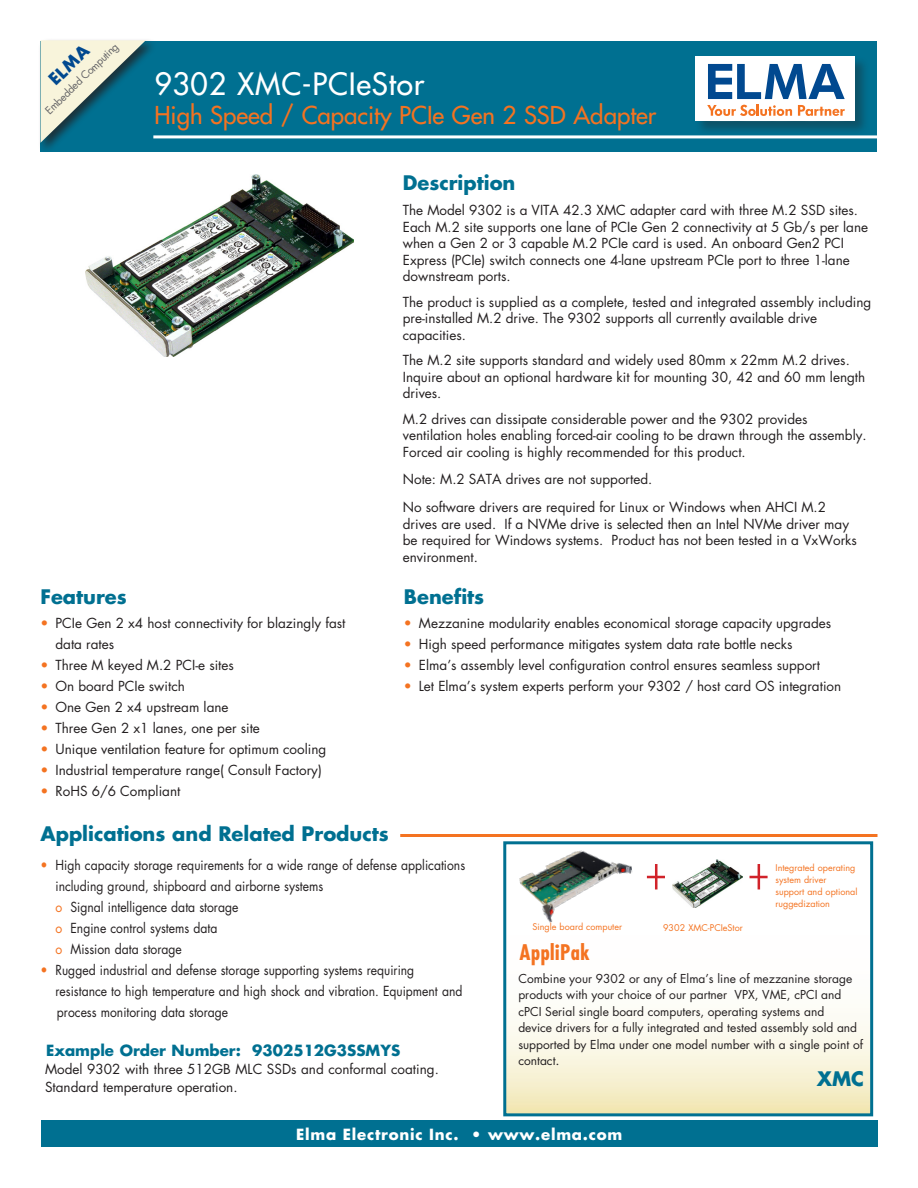
<style>
.page{position:relative;width:918px;height:1188px;background:#fff}
.page>*{position:absolute;margin:0;border:0;box-sizing:border-box;transform-origin:0 0}
.t1{font:500 30px "Futura Std";letter-spacing:.025em;color:#fff}
.t2{font:500 24px "Futura Std";color:#f47321}
.Bullets{font:700 condensed 21px "Futura Std";letter-spacing:.025em;color:#f47321}
.t3{font:700 19.5px "Futura Std";color:#007091}
.t4{font:700 16.5px "Futura Std";color:#014990}
.t5{font:700 15px "Futura Std";color:#007091}
.t6{font:700 15px "Futura Std";letter-spacing:.05em;color:#fff}
.Features_Bullets{font:13.5px/16.5px "Futura Std";color:#231f20}
.Features_Bullets-2{font:13.5px/21px "Futura Std";color:#231f20;scale:.9 1}
.t7{font:12px/16.5px "Futura Std";color:#231f20}
.t8{font:10.5px "Futura Std";color:#636366}
.Bullets-2{font:9px "Futura Std";color:#f47321}
.s1{color:#f47321}
.s2{font-size:13.5px}
</style>
<div class="page">
<div style="left:41px;top:1120px;width:837px;height:28px;background:#007091"></div>
<div style="left:40px;top:41px;width:838px;height:110px;background:#007091"></div>
<hr style="left:153px;top:135px;width:725px;height:3px;background:#fff">
<div style="left:694px;top:56px;width:175px;height:79px;background:#231f20;opacity:.37"></div>
<div style="left:696px;top:57px;width:159px;height:64px;background:#fff"></div>
<svg style="left:707px;top:64px;width:138px;height:52px"></svg>
<div style="left:37px;top:37px;width:120px;height:117px;background:#231f20;opacity:.75"></div>
<svg style="left:40px;top:40px;width:106px;height:103px"></svg>
<hr style="left:400px;top:834px;width:478px;height:3px;background:#f47321">
<svg style="left:507px;top:864px;width:362px;height:248px"></svg>
<div style="left:503px;top:841px;width:370px;height:275px;border:3px solid #007091"></div>
<img style="left:516px;top:842px;width:123px;height:84px">
<hr style="left:655px;top:864px;width:3px;height:25px;background:#d1232a">
<svg style="left:647px;top:876px;width:18px;height:2px"></svg>
<hr style="left:758px;top:864px;width:2px;height:25px;background:#d1232a">
<svg style="left:750px;top:876px;width:18px;height:2px"></svg>
<img style="left:85px;top:175px;width:268px;height:182px">
<img style="left:672px;top:859px;width:70px;height:48px">
<p class="t4" style="left:44px;top:74px;width:50px;rotate:-44deg">ELMA</p>
<p class="t8" style="left:43px;top:107px;width:98px;rotate:-44deg">Embedded Computing</p>
<p class="t1" style="left:154px;top:65px;width:271px">9302 XMC-PCIeStor</p>
<p class="t2" style="left:154px;top:100px;width:503px">High Speed / Capacity PCIe Gen 2 SSD Adapter</p>
<p class="t3" style="left:40px;top:583px;width:88px">Features</p>
<p class="Features_Bullets" style="left:40px;top:615px;width:306px"><span class="s1">•</span> PCIe Gen 2 x4 host connectivity for blazingly fast</p>
<p class="Features_Bullets" style="left:55px;top:636px;width:60px">data rates</p>
<p class="Features_Bullets" style="left:40px;top:657px;width:195px"><span class="s1">•</span> Three M keyed M.2 PCI-e sites</p>
<p class="Features_Bullets" style="left:40px;top:678px;width:146px"><span class="s1">•</span> On board PCIe switch</p>
<p class="Features_Bullets" style="left:40px;top:699px;width:190px"><span class="s1">•</span> One Gen 2 x4 upstream lane</p>
<p class="Features_Bullets" style="left:40px;top:720px;width:221px"><span class="s1">•</span> Three Gen 2 x1 lanes, one per site</p>
<p class="Features_Bullets" style="left:40px;top:741px;width:287px"><span class="s1">•</span> Unique ventilation feature for optimum cooling</p>
<p class="Features_Bullets" style="left:40px;top:762px;width:283px"><span class="s1">•</span> Industrial temperature range( Consult Factory)</p>
<p class="Features_Bullets" style="left:40px;top:783px;width:141px"><span class="s1">•</span> RoHS 6/6 Compliant</p>
<p class="t3" style="left:40px;top:820px;width:350px">Applications and Related Products</p>
<p class="t3" style="left:403px;top:170px;width:114px">Description</p>
<p class="Features_Bullets" style="left:403px;top:202px;width:467px">The Model 9302 is a VITA 42.3 XMC adapter card with three M.2 SSD sites.<br>Each M.2 site supports one lane of PCIe Gen 2 connectivity at 5 Gb/s per lane when a Gen 2 or 3 capable M.2 PCIe card is used. An onboard Gen2 PCI</p>
<p class="Features_Bullets" style="left:403px;top:252px;width:449px">Express (PCIe) switch connects one 4-lane upstream PCIe port to three 1-lane</p>
<p class="Features_Bullets" style="left:403px;top:268px;width:109px">downstream ports.</p>
<p class="Features_Bullets" style="left:403px;top:294px;width:470px">The product is supplied as a complete, tested and integrated assembly including pre-installed M.2 drive. The 9302 supports all currently available drive</p>
<p class="Features_Bullets" style="left:403px;top:327px;width:65px">capacities.</p>
<p class="Features_Bullets" style="left:403px;top:352px;width:449px">The M.2 site supports standard and widely used 80mm x 22mm M.2 drives.</p>
<p class="Features_Bullets" style="left:403px;top:369px;width:464px">Inquire about an optional hardware kit for mounting 30, 42 and 60 mm length</p>
<p class="Features_Bullets" style="left:403px;top:385px;width:40px">drives.</p>
<p class="Features_Bullets" style="left:403px;top:411px;width:406px">M.2 drives can dissipate considerable power and the 9302 provides</p>
<p class="Features_Bullets" style="left:403px;top:427px;width:465px">ventilation holes enabling forced-air cooling to be drawn through the assembly.</p>
<p class="Features_Bullets" style="left:403px;top:444px;width:344px">Forced air cooling is highly recommended for this product.</p>
<p class="Features_Bullets" style="left:403px;top:471px;width:251px">Note: M.2 SATA drives are not supported.</p>
<p class="Features_Bullets" style="left:403px;top:499px;width:456px">No software drivers are required for Linux or Windows when AHCI M.2 drives are used. If a NVMe drive is selected then an Intel NVMe driver may be required for Windows systems. Product has not been tested in a VxWorks environment.</p>
<p class="t3" style="left:404px;top:583px;width:82px">Benefits</p>
<p class="Features_Bullets" style="left:404px;top:615px;width:429px"><span class="s1">•</span> Mezzanine modularity enables economical storage capacity upgrades</p>
<p class="Features_Bullets" style="left:404px;top:636px;width:390px"><span class="s1">•</span> High speed performance mitigates system data rate bottle necks</p>
<p class="Features_Bullets" style="left:404px;top:657px;width:418px"><span class="s1">•</span> Elma’s assembly level configuration control ensures seamless support</p>
<p class="Features_Bullets" style="left:404px;top:678px;width:439px"><span class="s1">•</span> Let Elma’s system experts perform your 9302 / host card OS integration</p>
<p class="Features_Bullets-2" style="left:56px;top:854px;width:457px;text-indent:-15px"><span class="s1">•</span> High capacity storage requirements for a wide range of defense applications including ground, shipboard and airborne systems</p>
<p class="Features_Bullets-2" style="left:56px;top:896px;width:205px"><span class="s1">o</span> Signal intelligence data storage</p>
<p class="Features_Bullets-2" style="left:56px;top:917px;width:181px"><span class="s1">o</span> Engine control systems data</p>
<p class="Features_Bullets-2" style="left:56px;top:938px;width:142px"><span class="s1">o</span> Mission data storage</p>
<p class="Features_Bullets-2" style="left:40px;top:959px;width:417px"><span class="s1">•</span> Rugged industrial and defense storage supporting systems requiring</p>
<p class="Features_Bullets-2" style="left:56px;top:980px;width:454px">resistance to high temperature and high shock and vibration. Equipment and process monitoring data storage</p>
<p class="t5" style="left:46px;top:1040px;width:356px">Example Order Number: 9302512G3SSMYS</p>
<p class="Features_Bullets" style="left:45px;top:1061px;width:395px">Model 9302 with three 512GB MLC SSDs and conformal coating.</p>
<p class="Features_Bullets" style="left:45px;top:1079px;width:194px">Standard temperature operation.</p>
<p class="Bullets-2" style="left:532px;top:921px;width:91px">Single board computer</p>
<p class="Bullets-2" style="left:663px;top:922px;width:81px">9302 XMC-PCIeStor</p>
<p class="Bullets-2" style="left:776px;top:862px;width:81px">Integrated operating</p>
<p class="Bullets-2" style="left:776px;top:874px;width:52px">system driver</p>
<p class="Bullets-2" style="left:776px;top:886px;width:83px">support and optional</p>
<p class="Bullets-2" style="left:776px;top:898px;width:56px">ruggedization</p>
<p class="Bullets" style="left:519px;top:939px;width:72px">AppliPak</p>
<p class="t7" style="left:518px;top:970px;width:346px">Combine your 9302 or any of Elma’s line of mezzanine storage products with your choice of our partner VPX, VME, cPCI and cPCI Serial single board computers, operating systems and<br>device drivers for a fully integrated and tested assembly sold and supported by Elma under one model number with a single point of contact<span class="s2">.</span></p>
<p class="t3" style="left:817px;top:1066px;width:49px">XMC</p>
<p class="t6" style="left:296px;top:1125px;width:328px">Elma Electronic Inc. • www.elma.com</p>
</div>
